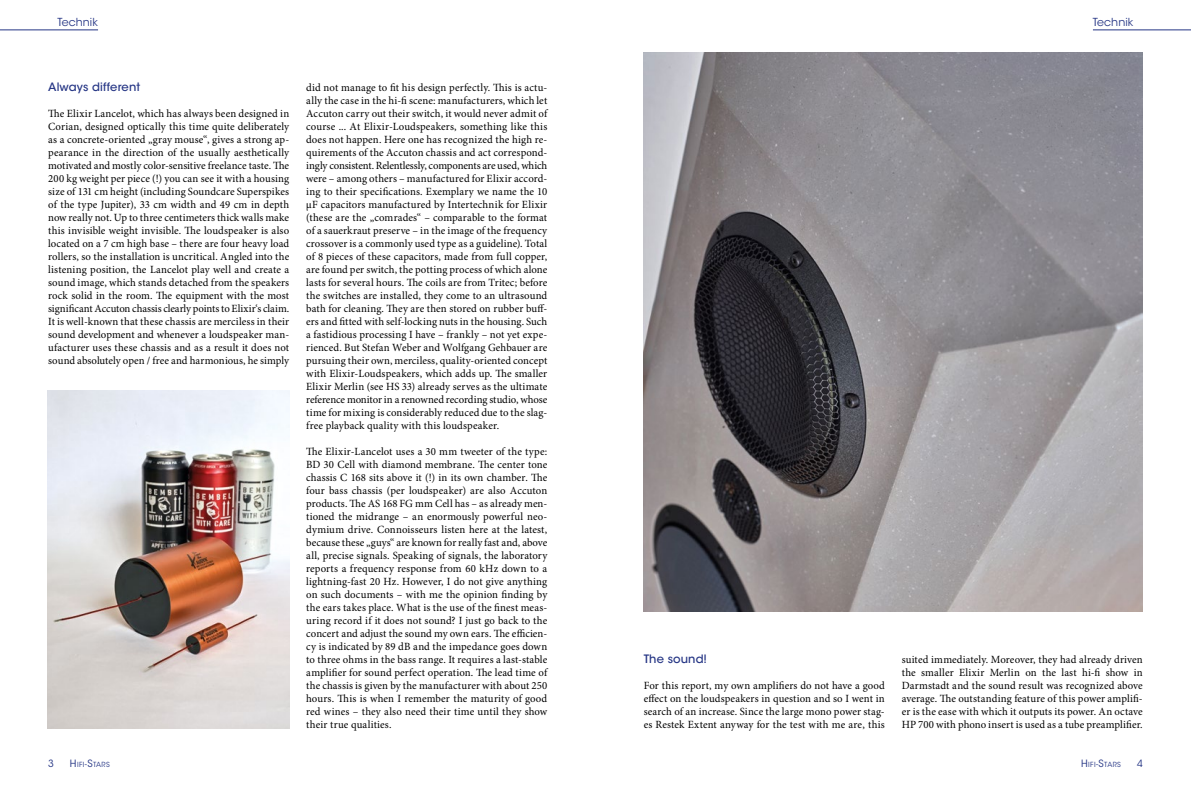
<style>
.page{position:relative;width:1191px;height:794px;background:#fff}
.page>*{position:absolute;margin:0;border:0;box-sizing:border-box;transform-origin:0 0}
.t1{font:500 11.5px "ITC Avant Garde Std";letter-spacing:.01em;color:#263685}
.t2{font:11px/13px "Minion Pro";letter-spacing:.01em;color:#000;text-align:justify}
.t3{font:11px "ITC Avant Garde Std";letter-spacing:.01em;color:#263685}
.t4{font:10px "ITC Avant Garde Std";color:#263685}
.t5{font:7px "ITC Avant Garde Std";letter-spacing:.055em;color:#263685}
.s1{font-size:10px}
.s2{font-size:8px}
</style>
<div class="page">
<img style="left:48px;top:390px;width:241px;height:338px">
<img style="left:643px;top:52px;width:499px;height:559px">
<hr style="left:0;top:29px;width:98px;height:1px;background:#263685">
<hr style="left:1093px;top:29px;width:98px;height:1px;background:#263685">
<p class="t3" style="left:57px;top:15px;width:42px">Technik</p>
<p class="t3" style="left:1093px;top:15px;width:42px">Technik</p>
<p class="t1" style="left:48px;top:80px;width:93px">Always different</p>
<p class="t2" style="left:48px;top:107px;width:242px">The Elixir Lancelot, which has always been designed in Corian, designed optically this time quite deliberately as a concrete-oriented „gray mouse“, gives a strong ap&shy;pearance in the direction of the usually aesthetically motivated and mostly color-sensitive freelance taste. The 200 kg weight per piece (!) you can see it with a housing size of 131 cm height (including Soundcare Superspikes of the type Jupiter), 33 cm width and 49 cm in depth now really not. Up to three centimeters thick walls make this invisible weight invisible. The loudspeaker is also located on a 7 cm high base – there are four heavy load rollers, so the installation is uncritical. Angled into the listening position, the Lancelot play well and create a sound image, which stands detached from the speakers rock solid in the room. The equipment with the most significant Accuton chassis clearly points to Elixir‘s claim.<br>It is well-known that these chassis are merciless in their sound development and whenever a loudspeaker man&shy;ufacturer uses these chassis and as a result it does not sound absolutely open / free and harmonious, he simply</p>
<p class="t2" style="left:306px;top:81px;width:242px">did not manage to fit his design perfectly. This is actu&shy;ally the case in the hi-fi scene: manufacturers, which let Accuton carry out their switch, it would never admit of course ... At Elixir-Loudspeakers, something like this does not happen. Here one has recognized the high re&shy;quirements of the Accuton chassis and act correspond&shy;ingly consistent. Relentlessly, components are used, which were – among others – manufactured for Elixir accord&shy;ing to their specifications. Exemplary we name the 10 μF capacitors manufactured by Intertechnik for Elixir (these are the „comrades“ – comparable to the format of a sauerkraut preserve – in the image of the frequency crossover is a commonly used type as a guideline). Total of 8 pieces of these capacitors, made from full copper, are found per switch, the potting process of which alone lasts for several hours. The coils are from Tritec; before the switches are installed, they come to an ultrasound bath for cleaning. They are then stored on rubber buff&shy;ers and fitted with self-locking nuts in the housing. Such a fastidious processing I have – frankly – not yet expe&shy;rienced. But Stefan Weber and Wolfgang Gehbauer are pursuing their own, merciless, quality-oriented concept with Elixir-Loudspeakers, which adds up. The smaller Elixir Merlin (see HS 33) already serves as the ultimate reference monitor in a renowned recording studio, whose time for mixing is considerably reduced due to the slag&shy;free playback quality with this loudspeaker.</p>
<p class="t2" style="left:306px;top:445px;width:242px">The Elixir-Lancelot uses a 30 mm tweeter of the type:<br>BD 30 Cell with diamond membrane. The center tone chassis C 168 sits above it (!) in its own chamber. The four bass chassis (per loudspeaker) are also Accuton products. The AS 168 FG mm Cell has – as already men&shy;tioned the midrange – an enormously powerful neo&shy;dymium drive. Connoisseurs listen here at the latest, because these „guys“ are known for really fast and, above all, precise signals. Speaking of signals, the laboratory reports a frequency response from 60 kHz down to a lightning-fast 20 Hz. However, I do not give anything on such documents – with me the opinion finding by the ears takes place. What is the use of the finest meas&shy;uring record if it does not sound? I just go back to the concert and adjust the sound my own ears. The efficien&shy;cy is indicated by 89 dB and the impedance goes down to three ohms in the bass range. It requires a last-stable amplifier for sound perfect operation. The lead time of the chassis is given by the manufacturer with about 250 hours. This is when I remember the maturity of good red wines – they also need their time until they show their true qualities.</p>
<p class="t1" style="left:643px;top:652px;width:65px">The sound!</p>
<p class="t2" style="left:643px;top:679px;width:242px">For this report, my own amplifiers do not have a good effect on the loudspeakers in question and so I went in search of an increase. Since the large mono power stag&shy;es Restek Extent anyway for the test with me are, this</p>
<p class="t2" style="left:901px;top:653px;width:242px">suited immediately. Moreover, they had already driven the smaller Elixir Merlin on the last hi-fi show in Darmstadt and the sound result was recognized above average. The outstanding feature of this power amplifi&shy;er is the ease with which it outputs its power. An octave HP 700 with phono insert is used as a tube preamplifier.</p>
<p class="t4" style="left:48px;top:757px;width:7px">3</p>
<p class="t4" style="left:1137px;top:757px;width:7px">4</p>
<p class="t5" style="left:70px;top:760px;width:41px"><span class="s1">H</span>IFI<span class="s2">-</span><span class="s1">S</span>TARS</p>
<p class="t5" style="left:1081px;top:760px;width:41px"><span class="s1">H</span>IFI<span class="s2">-</span><span class="s1">S</span>TARS</p>
</div>
